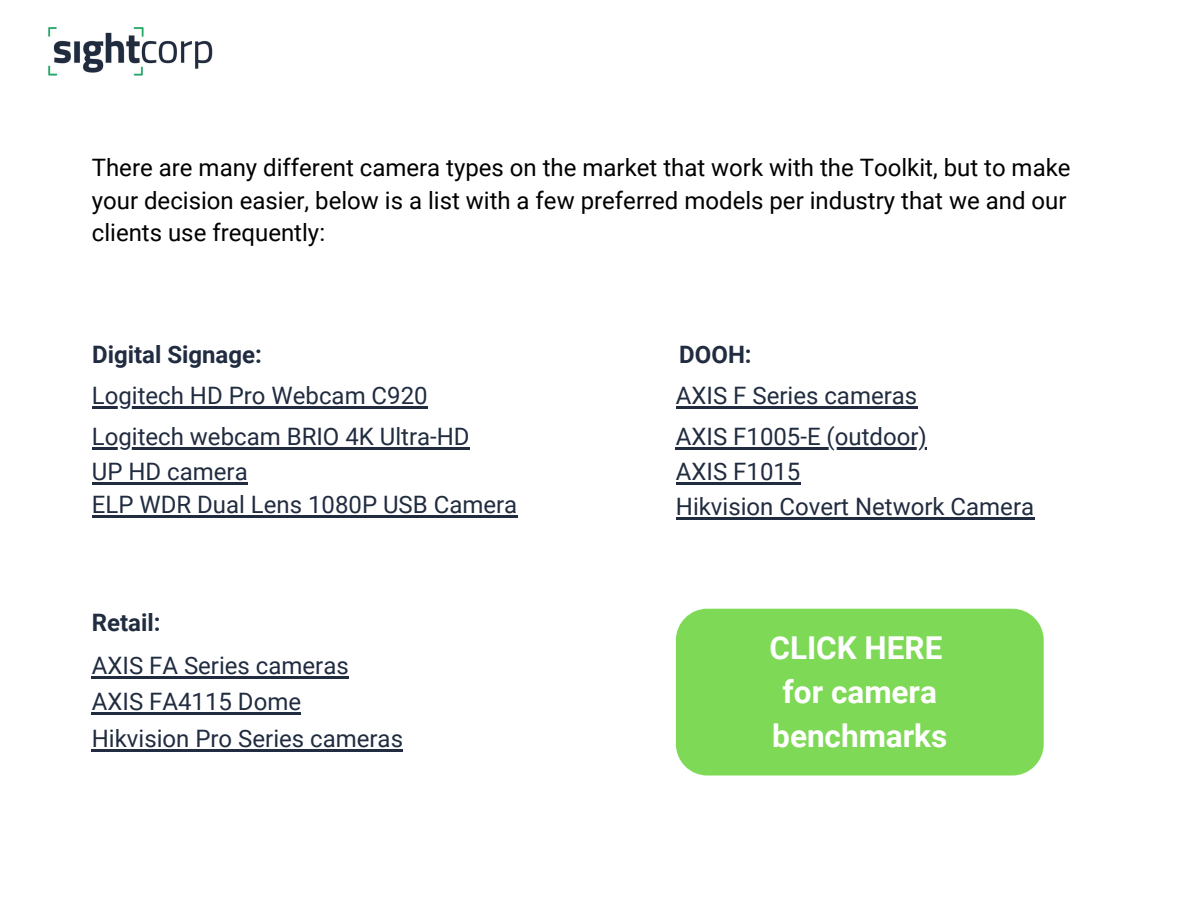
<style>
.page{position:relative;width:1188px;height:918px;background:#fff}
.page>*{position:absolute;margin:0;border:0;box-sizing:border-box;transform-origin:0 0}
.t1{font:700 31.5px/43.8px "Roboto";color:#fff;text-align:center}
.t2{font:24px "Roboto";color:#212c40}
.t3{font:24px/32.7px "Roboto";color:#000}
.t4{font:700 24px "Roboto";color:#212c40}
</style>
<div class="page">
<div style="left:676px;top:609px;width:368px;height:167px;background:#7ed957;border-radius:31px"></div>
<img style="left:48px;top:27px;width:165px;height:49px">
<hr style="left:92px;top:406px;width:336px;height:2px;background:#212c40">
<hr style="left:92px;top:447px;width:378px;height:3px;background:#212c40">
<hr style="left:676px;top:406px;width:241px;height:2px;background:#212c40">
<hr style="left:92px;top:676px;width:257px;height:2px;background:#212c40">
<hr style="left:92px;top:750px;width:311px;height:2px;background:#212c40">
<hr style="left:92px;top:482px;width:156px;height:3px;background:#212c40">
<hr style="left:676px;top:447px;width:251px;height:3px;background:#212c40">
<hr style="left:676px;top:482px;width:124px;height:3px;background:#212c40">
<hr style="left:92px;top:712px;width:209px;height:3px;background:#212c40">
<hr style="left:676px;top:518px;width:358px;height:2px;background:#212c40">
<hr style="left:92px;top:515px;width:425px;height:3px;background:#212c40">
<p class="t3" style="left:92px;top:152px;width:980px">There are many different camera types on the market that work with the Toolkit, but to make your decision easier, below is a list with a few preferred models per industry that we and our clients use frequently:</p>
<p class="t4" style="left:92px;top:341px;width:171px">Digital Signage:</p>
<p class="t2" style="left:92px;top:382px;width:337px">Logitech HD Pro Webcam C920</p>
<p class="t2" style="left:92px;top:423px;width:379px">Logitech webcam BRIO 4K Ultra-HD</p>
<p class="t2" style="left:92px;top:458px;width:157px">UP HD camera</p>
<p class="t4" style="left:679px;top:341px;width:74px">DOOH:</p>
<p class="t2" style="left:676px;top:382px;width:243px">AXIS F Series cameras</p>
<p class="t2" style="left:676px;top:423px;width:253px">AXIS F1005-E (outdoor)</p>
<p class="t2" style="left:676px;top:458px;width:126px">AXIS F1015</p>
<p class="t2" style="left:92px;top:491px;width:427px">ELP WDR Dual Lens 1080P USB Camera</p>
<p class="t2" style="left:676px;top:493px;width:360px">Hikvision Covert Network Camera</p>
<p class="t4" style="left:92px;top:609px;width:70px">Retail:</p>
<p class="t2" style="left:92px;top:652px;width:259px">AXIS FA Series cameras</p>
<p class="t2" style="left:92px;top:688px;width:211px">AXIS FA4115 Dome</p>
<p class="t2" style="left:92px;top:725px;width:313px">Hikvision Pro Series cameras</p>
<p class="t1" style="left:769px;top:626px;width:174px">CLICK HERE</p>
<p class="t1" style="left:772px;top:670px;width:176px">for camera benchmarks</p>
</div>
